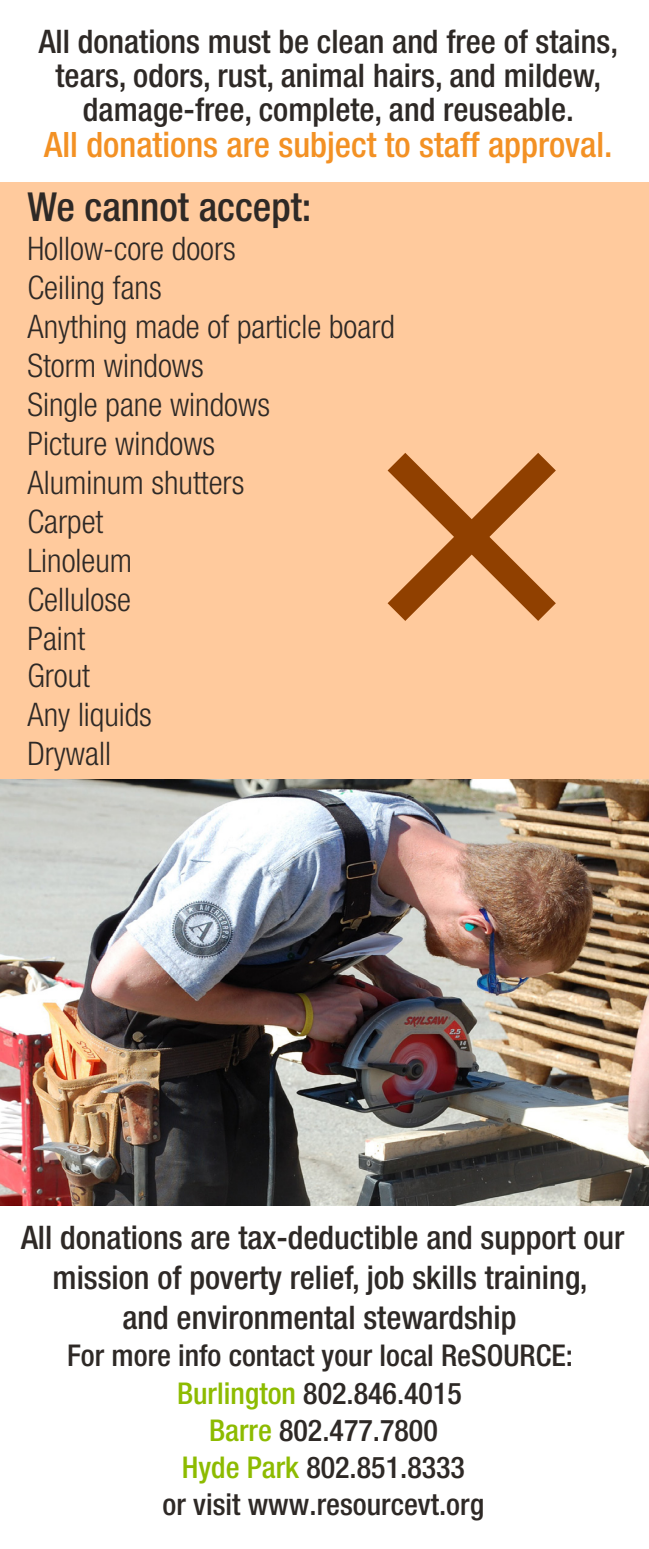
<style>
.page{position:relative;width:649px;height:1549px;background:#fff}
.page>*{position:absolute;margin:0;border:0;box-sizing:border-box;transform-origin:0 0}
.t1{font:500 condensed 40px "Helvetica Neue LT Std";color:#2e2926}
.t2{font:500 condensed 35px "Helvetica Neue LT Std";color:#f39124}
.t3{font:500 condensed 32.5px/34px "Helvetica Neue LT Std";color:#2e2926;text-align:center}
.t4{font:300 condensed 32.5px/38.8px "Helvetica Neue LT Std";color:#2e2926}
.t5{font:500 condensed 30px/37.2px "Helvetica Neue LT Std";color:#2e2926;text-align:center}
.s1{color:#8dbb00}
</style>
<div class="page">
<div style="left:0;top:182px;width:648px;height:601px;background:#ffca9d"></div>
<svg style="left:387px;top:453px;width:169px;height:168px"></svg>
<img style="left:0;top:779px;width:648px;height:425px">
<p class="t3" style="left:39px;top:24px;width:580px">All donations must be clean and free of stains, tears, odors, rust, animal hairs, and mildew, damage-free, complete, and reuseable.</p>
<p class="t2" style="left:44px;top:123px;width:569px">All donations are subject to staff approval.</p>
<p class="t1" style="left:27px;top:183px;width:285px">We cannot accept:</p>
<p class="t4" style="left:27px;top:229px;width:368px">Hollow-core doors<br>Ceiling fans<br>Anything made of particle board<br>Storm windows<br>Single pane windows<br>Picture windows<br>Aluminum shutters<br>Carpet<br>Linoleum<br>Cellulose<br>Paint<br>Grout<br>Any liquids<br>Drywall</p>
<p class="t3" style="left:21px;top:1216px;width:604px;line-height:40px">All donations are tax-deductible and support our mission of poverty relief, job skills training,<br>and environmental stewardship</p>
<p class="t5" style="left:67px;top:1336px;width:507px">For more info contact your local ReSOURCE:<br><span class="s1">Burlington</span> 802.846.4015<br><span class="s1">Barre</span> 802.477.7800<br><span class="s1">Hyde Park</span> 802.851.8333<br>or visit www.resourcevt.org</p>
</div>
